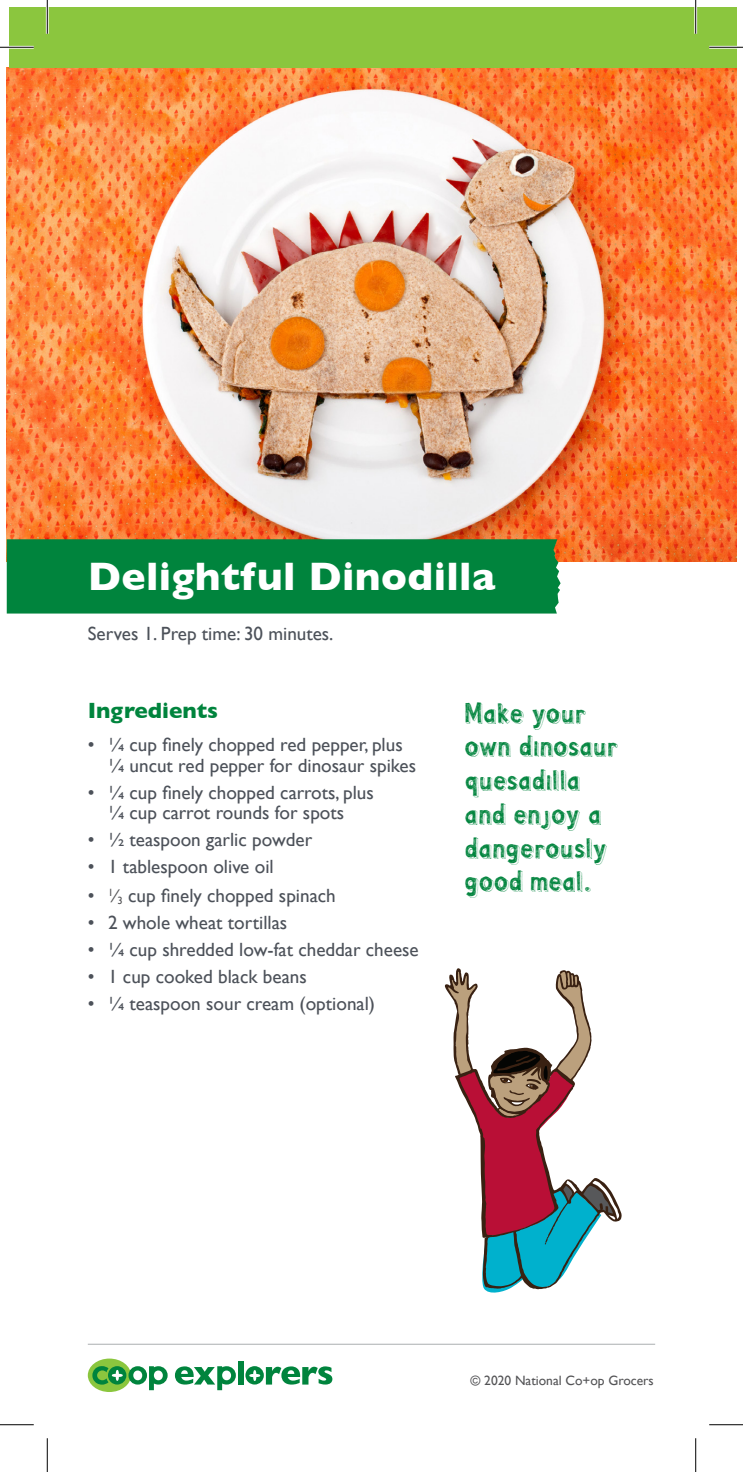
<style>
.page{position:relative;width:743px;height:1472px;background:#fff}
.page>*{position:absolute;margin:0;border:0;box-sizing:border-box;transform-origin:0 0}
.t1{font:800 40.5px "Gill Sans";letter-spacing:.01em;color:#fff}
.t2{font:29.25px/33.8px "Pointy Solid";letter-spacing:.01em;color:#00843d}
.Header_1{font:800 22.5px "Gill Sans";color:#00843d}
.Bulleted_Lists{font:19.12px/20.2px "Gill Sans";color:#4c5159}
.t3{font:13.5px "Gill Sans";color:#535355}
.s1{font-size:18px;color:#535355}
.s2{font-size:10.58px;color:#535355}
</style>
<div class="page">
<div style="left:88px;top:1358px;width:43px;height:34px;background:#8bc63e;border-radius:50%"></div>
<svg style="left:92px;top:1366px;width:76px;height:24px"></svg>
<div style="left:238px;top:1360px;width:5px;height:24px;background:#00843d"></div>
<svg style="left:175px;top:1366px;width:61px;height:24px"></svg>
<svg style="left:245px;top:1366px;width:87px;height:18px"></svg>
<img style="left:7px;top:68px;width:729px;height:494px">
<div style="left:9px;top:7px;width:727px;height:61px;background:#8bc63e"></div>
<hr style="left:88px;top:1343px;width:567px;height:1px;background:#b4b8b9">
<div style="left:7px;top:539px;width:553px;height:74px;background:#00843d"></div>
<svg style="left:445px;top:968px;width:174px;height:324px"></svg>
<hr style="left:0;top:46px;width:34px;height:3px;background:#fff">
<hr style="left:709px;top:46px;width:33px;height:3px;background:#fff">
<hr style="left:46px;top:0;width:3px;height:34px;background:#fff">
<hr style="left:694px;top:0;width:3px;height:34px;background:#fff">
<hr style="left:0;top:47px;width:34px;height:1px;background:#000">
<hr style="left:709px;top:47px;width:33px;height:1px;background:#000">
<hr style="left:0;top:1424px;width:34px;height:1px;background:#000">
<hr style="left:709px;top:1424px;width:33px;height:1px;background:#000">
<hr style="left:47px;top:0;width:1px;height:34px;background:#000">
<hr style="left:47px;top:1438px;width:1px;height:34px;background:#000">
<hr style="left:695px;top:0;width:1px;height:34px;background:#000">
<hr style="left:695px;top:1438px;width:1px;height:34px;background:#000">
<p class="t1" style="left:88px;top:552px;width:409px">Delightful Dinodilla</p>
<p class="Bulleted_Lists" style="left:88px;top:624px;width:247px">Serves 1. Prep time: 30 minutes.</p>
<p class="Header_1" style="left:88px;top:697px;width:132px">Ingredients</p>
<p class="Bulleted_Lists" style="left:108px;top:735px;width:309px;text-indent:-20px">• ¼ cup finely chopped red pepper, plus ¼ uncut red pepper for dinosaur spikes</p>
<p class="Bulleted_Lists" style="left:88px;top:782px;width:287px;text-align:center">• ¼ cup finely chopped carrots, plus ¼ cup carrot rounds for spots</p>
<p class="Bulleted_Lists" style="left:88px;top:829px;width:226px">• ½ teaspoon garlic powder</p>
<p class="Bulleted_Lists" style="left:88px;top:856px;width:187px">• 1 tablespoon olive oil</p>
<p class="Bulleted_Lists" style="left:88px;top:886px;width:249px">• <sup>1</sup><span class="s1">⁄</span><span class="s2">3</span> cup finely chopped spinach</p>
<p class="Bulleted_Lists" style="left:88px;top:913px;width:201px">• 2 whole wheat tortillas</p>
<p class="Bulleted_Lists" style="left:88px;top:940px;width:332px">• ¼ cup shredded low-fat cheddar cheese</p>
<p class="Bulleted_Lists" style="left:88px;top:967px;width:220px">• 1 cup cooked black beans</p>
<p class="Bulleted_Lists" style="left:88px;top:994px;width:289px">• ¼ teaspoon sour cream (optional)</p>
<p class="t2" style="left:465px;top:697px;width:155px">Make your own dinosaur quesadilla and enjoy a dangerously good meal.</p>
<p class="t3" style="left:470px;top:1372px;width:185px">© 2020 National Co+op Grocers</p>
</div>
